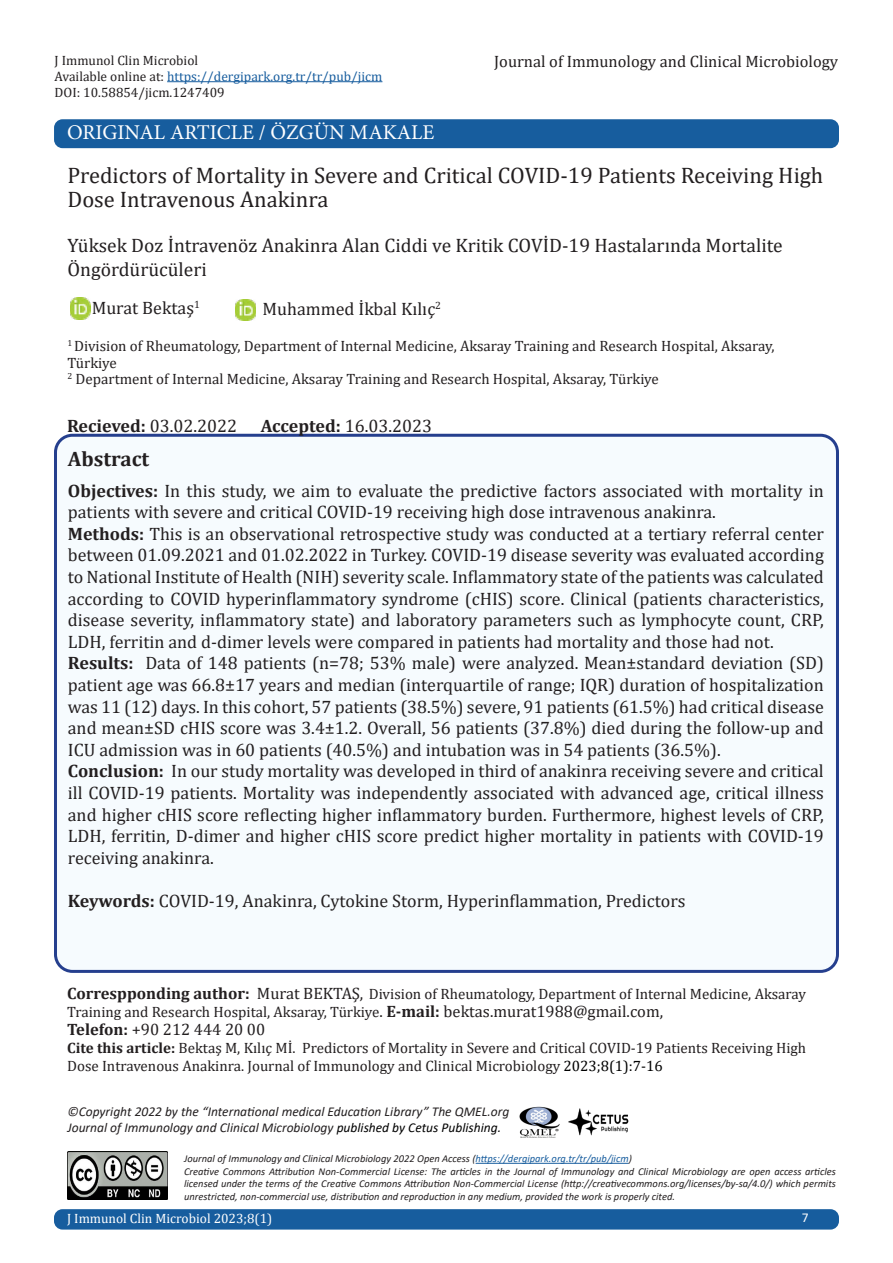
<style>
.page{position:relative;width:893px;height:1263px;background:#fff}
.page>*{position:absolute;margin:0;border:0;box-sizing:border-box;transform-origin:0 0}
.makale_ana_başlık{font:22.5px/24px "Cambria";color:#231f20}
.t1{font:21px "Minion Pro";color:#fff}
.t2{font:700 21px "Cambria";color:#231f20}
.makale_ana_başlık-2{font:19.5px/24px "Cambria";color:#231f20}
.t3{font:18px/21.6px "Cambria";color:#231f20;text-align:justify}
.t4{font:16.5px "Cambria";color:#231f20}
.yazar_kurum{font:15px/18px "Cambria";color:#231f20}
.t5{font:italic 13.5px/16.2px "Calibri";color:#231f20}
.t6{font:13.5px/16.2px "Cambria";color:#231f20}
.t7{font:13.5px "Cambria";color:#fff}
.t8{font:13.5px "Calibri";color:#fff}
.t9{font:italic 10.5px/12.6px "Calibri";color:#231f20}
.s1{color:#175d9e}
.s2{font-weight:700}
.s3{font-weight:700;font-size:16.5px}
.s4{font-size:16.5px}
.s5{color:#000}
</style>
<div class="page">
<div style="left:54px;top:1209px;width:785px;height:20px;background:#175d9e;border-radius:9px"></div>
<hr style="left:476px;top:1163px;width:153px;height:1px;background:#175d9e">
<div style="left:55px;top:435px;width:782px;height:536px;background:#f6fbfe;border-radius:17px"></div>
<div style="left:54px;top:434px;width:785px;height:539px;border:3px solid #253f8e;border-radius:17px"></div>
<img style="left:68px;top:1151px;width:99px;height:48px">
<div style="left:54px;top:119px;width:785px;height:29px;background:#175d9e;border-radius:9px"></div>
<hr style="left:167px;top:81px;width:215px;height:1px;background:#175d9e">
<img style="left:519px;top:1106px;width:41px;height:32px">
<img style="left:568px;top:1108px;width:61px;height:28px">
<img style="left:70px;top:298px;width:20px;height:21px">
<img style="left:235px;top:299px;width:20px;height:21px">
<p class="t6" style="left:55px;top:52px;width:145px">J Immunol Clin Microbiol</p>
<p class="t4" style="left:494px;top:51px;width:346px">Journal of Immunology and Clinical Microbiology</p>
<p class="t6" style="left:55px;top:68px;width:329px">Available online at: <span class="s1">https://dergipark.org.tr/tr/pub/jicm<br></span>DOI: 10.58854/jicm.1247409</p>
<p class="t1" style="left:67px;top:119px;width:369px">ORIGINAL ARTICLE / ÖZGÜN MAKALE</p>
<p class="makale_ana_başlık" style="left:67px;top:163px;width:757px">Predictors of Mortality in Severe and Critical COVID-19 Patients Receiving High<br>Dose Intravenous Anakinra</p>
<p class="makale_ana_başlık-2" style="left:67px;top:233px;width:717px">Yüksek Doz İntravenöz Anakinra Alan Ciddi ve Kritik COVİD-19 Hastalarında Mortalite<br>Öngördürücüleri</p>
<p class="t3" style="left:92px;top:297px;width:110px">Murat Bektaş<sup>1</sup></p>
<p class="t3" style="left:262px;top:298px;width:180px">Muhammed İkbal Kılıç<sup>2</sup></p>
<p class="yazar_kurum" style="left:67px;top:338px;width:708px;line-height:16.5px"><sup>1</sup> Division of Rheumatology, Department of Internal Medicine, Aksaray Training and Research Hospital, Aksaray,<br>Türkiye</p>
<p class="yazar_kurum" style="left:67px;top:370px;width:593px"><sup>2</sup> Department of Internal Medicine, Aksaray Training and Research Hospital, Aksaray, Türkiye</p>
<p class="t3" style="left:67px;top:415px;width:171px"><span class="s2">Recieved:</span> 03.02.2022</p>
<p class="t3" style="left:261px;top:415px;width:173px"><span class="s2">Accepted:</span> 16.03.2023</p>
<p class="t2" style="left:68px;top:444px;width:83px">Abstract</p>
<p class="t3" style="left:68px;top:479px;width:757px"><span class="s2">Objectives:</span> In this study, we aim to evaluate the predictive factors associated with mortality in patients with severe and critical COVID-19 receiving high dose intravenous anakinra.</p>
<p class="t3" style="left:68px;top:523px;width:757px"><span class="s2">Methods:</span> This is an observational retrospective study was conducted at a tertiary referral center between 01.09.2021 and 01.02.2022 in Turkey. COVID-19 disease severity was evaluated according to National Institute of Health (NIH) severity scale. Inflammatory state of the patients was calculated according to COVID hyperinflammatory syndrome (cHIS) score. Clinical (patients characteristics, disease severity, inflammatory state) and laboratory parameters such as lymphocyte count, CRP, LDH, ferritin and d-dimer levels were compared in patients had mortality and those had not.</p>
<p class="t3" style="left:68px;top:652px;width:757px"><span class="s2">Results:</span> Data of 148 patients (n=78; 53% male) were analyzed. Mean±standard deviation (SD) patient age was 66.8±17 years and median (interquartile of range; IQR) duration of hospitalization was 11 (12) days. In this cohort, 57 patients (38.5%) severe, 91 patients (61.5%) had critical disease and mean±SD cHIS score was 3.4±1.2. Overall, 56 patients (37.8%) died during the follow-up and ICU admission was in 60 patients (40.5%) and intubation was in 54 patients (36.5%).</p>
<p class="t3" style="left:68px;top:760px;width:757px"><span class="s2">Conclusion:</span> In our study mortality was developed in third of anakinra receiving severe and critical ill COVID-19 patients. Mortality was independently associated with advanced age, critical illness and higher cHIS score reflecting higher inflammatory burden. Furthermore, highest levels of CRP, LDH, ferritin, D-dimer and higher cHIS score predict higher mortality in patients with COVID-19 receiving anakinra.</p>
<p class="t3" style="left:68px;top:890px;width:619px"><span class="s2">Keywords:</span> COVID-19, Anakinra, Cytokine Storm, Hyperinflammation, Predictors</p>
<p class="yazar_kurum" style="left:67px;top:984px;width:740px"><span class="s3">Correspponding author:</span> <span class="s4">Murat BEKTAŞ,</span> Division of Rheumatology, Department of Internal Medicine, Aksaray<br>Training and Research Hospital, Aksaray, Türkiye<span class="s4">.</span> <span class="s3">E-mail:</span> <span class="s4">bektas.murat1988@gmail.com,</span></p>
<p class="t4" style="left:67px;top:1019px;width:200px"><span class="s2">Telefon:</span> +90 212 444 20 00</p>
<p class="yazar_kurum" style="left:67px;top:1038px;width:740px"><span class="s2">Cite this article:</span> Bektaş M, Kılıç Mİ. Predictors of Mortality in Severe and Critical COVID-19 Patients Receiving High<br>Dose Intravenous Anakinra. Journal of Immunology and Clinical Microbiology <span class="s5">2023;8(1):7-16</span></p>
<p class="t5" style="left:67px;top:1103px;width:443px">©Copyright 2022 by the “International medical Education Library” The QMEL.org<br>Journal of Immunology and Clinical Microbiology <span class="s5">published by Cetus Publishing.</span></p>
<p class="t9" style="left:184px;top:1152px;width:653px">Journal of Immunology and Clinical Microbiology 2022 Open Access (<span class="s1">https://dergipark.org.tr/tr/pub/jicm</span>)<br>Creative Commons Attribution Non-Commercial License: The articles in the Journal of Immunology and Clinical Microbiology are open access articles licensed under the terms of the Creative Commons Attribution Non-Commercial License (http://creativecommons.org/licenses/by-sa/4.0/) which permits unrestricted, non-commercial use, distribution and reproduction in any medium, provided the work is properly cited.</p>
<p class="t7" style="left:67px;top:1210px;width:207px">J Immunol Clin Microbiol 2023;8(1)</p>
<p class="t8" style="left:802px;top:1208px;width:8px">7</p>
</div>
